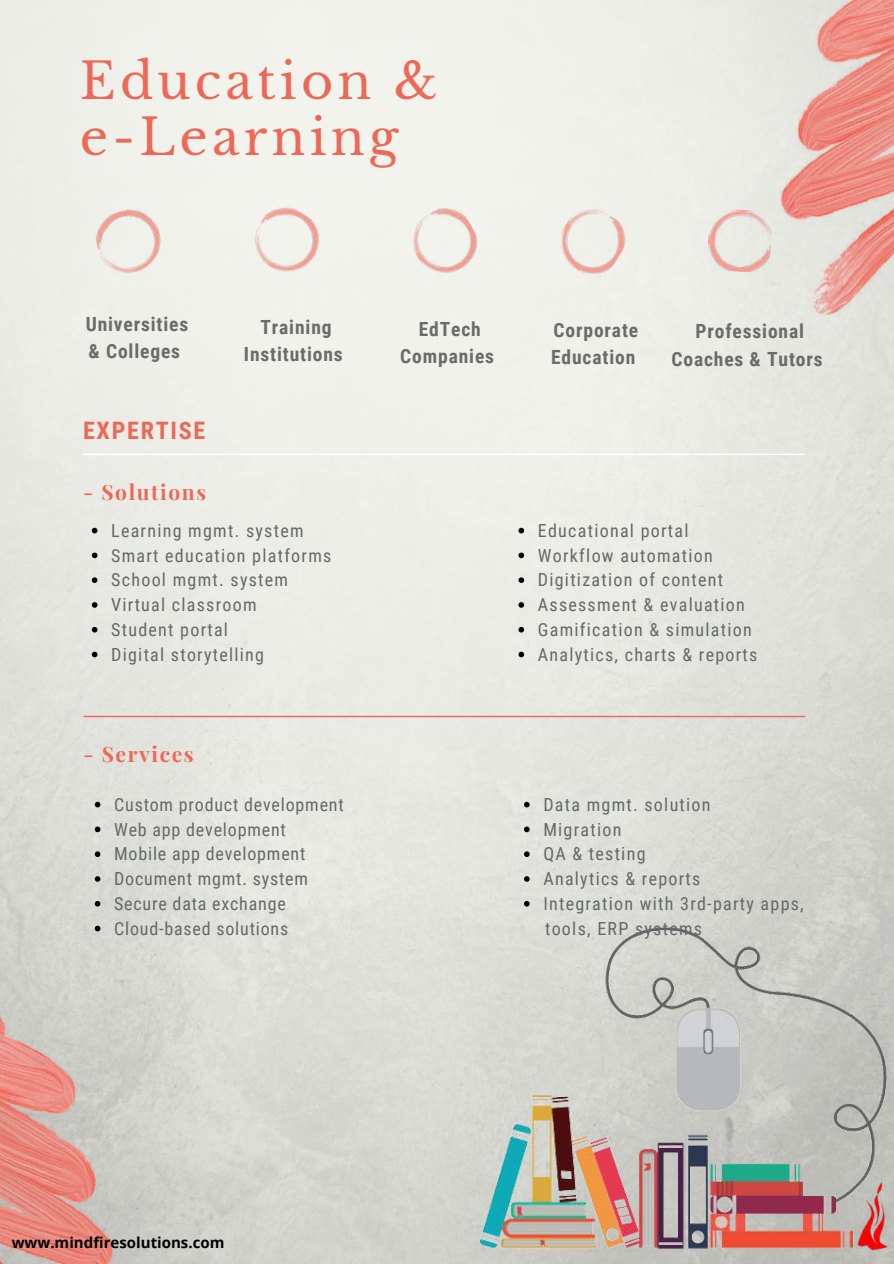
<style>
.page{position:relative;width:894px;height:1264px;background:#fff}
.page>*{position:absolute;margin:0;border:0;box-sizing:border-box;transform-origin:0 0}
.t1{font:49.5px/56.2px "Libre Baskerville";letter-spacing:.085em;color:#ed6856}
.t2{font:700 24px "Roboto Condensed";letter-spacing:.07em;color:#ed6856}
.t3{font:700 21px "Playfair Display";letter-spacing:.075em;color:#ed6856}
.t4{font:700 19.5px/27px "Roboto Condensed";letter-spacing:.045em;color:#6b6b69;text-align:center}
.t5{font:18px/24.8px "Roboto Condensed";letter-spacing:.07em;color:#656869}
.t6{font:18px/24.8px "Roboto Condensed";letter-spacing:.045em;color:#656869}
.t7{font:700 15px "Open Sans";color:#000}
</style>
<div class="page">
<div style="left:0;top:0;width:893px;height:1263px;background:linear-gradient(to bottom,#f6f6f0,#d6d6d0)"></div>
<img style="left:0;top:932px;width:193px;height:331px">
<svg style="left:83px;top:453px;width:721px;height:2px"></svg>
<svg style="left:83px;top:715px;width:721px;height:2px"></svg>
<img style="left:90px;top:202px;width:78px;height:78px">
<img style="left:244px;top:197px;width:86px;height:86px">
<img style="left:401px;top:199px;width:86px;height:85px">
<img style="left:548px;top:198px;width:86px;height:86px">
<img style="left:447px;top:853px;width:446px;height:410px">
<svg style="left:524px;top:801px;width:5px;height:6px"></svg>
<svg style="left:524px;top:826px;width:5px;height:6px"></svg>
<svg style="left:524px;top:851px;width:5px;height:6px"></svg>
<svg style="left:524px;top:876px;width:5px;height:5px"></svg>
<svg style="left:524px;top:901px;width:5px;height:5px"></svg>
<svg style="left:92px;top:528px;width:5px;height:5px"></svg>
<svg style="left:92px;top:552px;width:5px;height:6px"></svg>
<svg style="left:92px;top:577px;width:5px;height:6px"></svg>
<svg style="left:92px;top:602px;width:5px;height:5px"></svg>
<svg style="left:92px;top:627px;width:5px;height:5px"></svg>
<svg style="left:92px;top:651px;width:5px;height:6px"></svg>
<svg style="left:518px;top:528px;width:6px;height:5px"></svg>
<svg style="left:518px;top:552px;width:6px;height:6px"></svg>
<svg style="left:518px;top:577px;width:6px;height:6px"></svg>
<svg style="left:518px;top:602px;width:6px;height:5px"></svg>
<svg style="left:518px;top:627px;width:6px;height:5px"></svg>
<svg style="left:518px;top:651px;width:6px;height:6px"></svg>
<svg style="left:95px;top:801px;width:5px;height:6px"></svg>
<svg style="left:95px;top:826px;width:5px;height:6px"></svg>
<svg style="left:95px;top:851px;width:5px;height:6px"></svg>
<svg style="left:95px;top:876px;width:5px;height:5px"></svg>
<svg style="left:95px;top:901px;width:5px;height:5px"></svg>
<svg style="left:95px;top:925px;width:5px;height:6px"></svg>
<img style="left:692px;top:0;width:201px;height:366px">
<img style="left:857px;top:1182px;width:31px;height:68px">
<h1 class="t1" style="left:80px;top:53px;width:359px">Education &amp; e-Learning</h1>
<p class="t4" style="left:86px;top:311px;width:104px;text-align:left">Universities &amp; Colleges</p>
<p class="t4" style="left:244px;top:314px;width:100px">Training<br>Institutions</p>
<p class="t4" style="left:400px;top:315px;width:95px">EdTech<br>Companies</p>
<p class="t4" style="left:551px;top:316px;width:88px;text-align:left">Corporate<br>Education</p>
<p class="t4" style="left:671px;top:318px;width:153px">Professional<br>Coaches &amp; Tutors</p>
<h2 class="t2" style="left:83px;top:416px;width:123px">EXPERTISE</h2>
<p class="t3" style="left:83px;top:477px;width:124px">- Solutions</p>
<p class="t5" style="left:111px;top:518px;width:222px">Learning mgmt. system<br>Smart education platforms<br>School mgmt. system<br>Virtual classroom<br>Student portal<br>Digital storytelling</p>
<p class="t5" style="left:537px;top:518px;width:221px">Educational portal<br>Workflow automation<br>Digitization of content<br>Assessment &amp; evaluation<br>Gamification &amp; simulation<br>Analytics, charts &amp; reports</p>
<p class="t3" style="left:83px;top:739px;width:112px">- Services</p>
<p class="t6" style="left:114px;top:792px;width:231px">Custom product development<br>Web app development<br>Mobile app development<br>Document mgmt. system<br>Secure data exchange<br>Cloud-based solutions</p>
<p class="t7" style="left:12px;top:1231px;width:214px">www.mindfiresolutions.com</p>
<p class="t5" style="left:543px;top:792px;width:262px">Data mgmt. solution<br>Migration<br>QA &amp; testing<br>Analytics &amp; reports<br>Integration with 3rd-party apps, tools, ERP systems</p>
</div>
